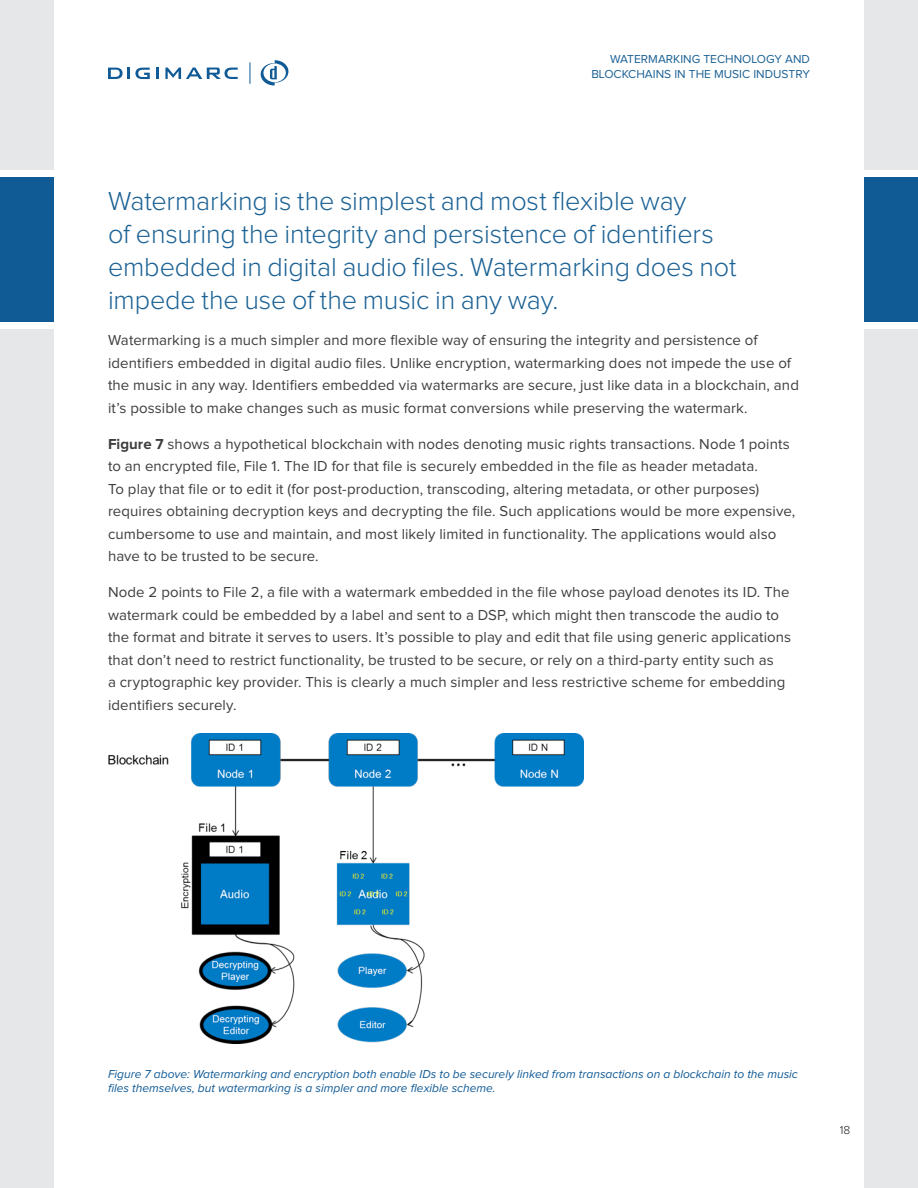
<style>
.page{position:relative;width:918px;height:1188px;background:#fff}
.page>*{position:absolute;margin:0;border:0;box-sizing:border-box;transform-origin:0 0}
.pull_out_text{font:300 27px/33px "Proxima Nova";letter-spacing:-.005em;color:#1b6194}
.Body_Med_10pt{font:15px/22.5px "Proxima Nova";letter-spacing:.005em;color:#3e3e3f}
.t1{font:italic 12px/14.4px "Proxima Nova";color:#105a96}
.t2{font:12px/15px "Proxima Nova";color:#1b6194;text-align:right}
.t3{font:300 12px "Proxima Nova";color:#231f20}
.s1{font-weight:700}
</style>
<div class="page">
<div style="left:864px;top:0;width:54px;height:1188px;background:#e6e7e9"></div>
<div style="left:0;top:0;width:54px;height:1188px;background:#e6e7e9"></div>
<svg style="left:156px;top:68px;width:3px;height:11px"></svg>
<svg style="left:108px;top:68px;width:42px;height:11px"></svg>
<svg style="left:165px;top:68px;width:73px;height:11px"></svg>
<svg style="left:261px;top:60px;width:27px;height:25px"></svg>
<svg style="left:249px;top:62px;width:1px;height:22px"></svg>
<img style="left:108px;top:733px;width:475px;height:311px">
<div style="left:0;top:177px;width:54px;height:145px;background:#105a96"></div>
<div style="left:0;top:170px;width:54px;height:7px;background:#fff"></div>
<div style="left:0;top:322px;width:54px;height:7px;background:#fff"></div>
<div style="left:864px;top:177px;width:54px;height:145px;background:#105a96"></div>
<div style="left:864px;top:170px;width:54px;height:7px;background:#fff"></div>
<div style="left:864px;top:322px;width:54px;height:7px;background:#fff"></div>
<p class="t2" style="left:591px;top:52px;width:220px">WATERMARKING TECHNOLOGY AND<br>BLOCKCHAINS IN THE MUSIC INDUSTRY</p>
<p class="pull_out_text" style="left:108px;top:185px;width:630px">Watermarking is the simplest and most flexible way<br>of ensuring the integrity and persistence of identifiers embedded in digital audio files. Watermarking does not impede the use of the music in any way.</p>
<p class="Body_Med_10pt" style="left:108px;top:329px;width:692px">Watermarking is a much simpler and more flexible way of ensuring the integrity and persistence of identifiers embedded in digital audio files. Unlike encryption, watermarking does not impede the use of the music in any way. Identifiers embedded via watermarks are secure, just like data in a blockchain, and it’s possible to make changes such as music format conversions while preserving the watermark.</p>
<p class="Body_Med_10pt" style="left:108px;top:433px;width:689px"><span class="s1">Figure 7</span> shows a hypothetical blockchain with nodes denoting music rights transactions. Node 1 points to an encrypted file, File 1. The ID for that file is securely embedded in the file as header metadata.<br>To play that file or to edit it (for post-production, transcoding, altering metadata, or other purposes) requires obtaining decryption keys and decrypting the file. Such applications would be more expensive, cumbersome to use and maintain, and most likely limited in functionality. The applications would also have to be trusted to be secure.</p>
<p class="Body_Med_10pt" style="left:108px;top:581px;width:685px">Node 2 points to File 2, a file with a watermark embedded in the file whose payload denotes its ID. The watermark could be embedded by a label and sent to a DSP, which might then transcode the audio to the format and bitrate it serves to users. It’s possible to play and edit that file using generic applications that don’t need to restrict functionality, be trusted to be secure, or rely on a third-party entity such as<br>a cryptographic key provider. This is clearly a much simpler and less restrictive scheme for embedding identifiers securely.</p>
<p class="t1" style="left:108px;top:1067px;width:691px">Figure 7 above: Watermarking and encryption both enable IDs to be securely linked from transactions on a blockchain to the music files themselves, but watermarking is a simpler and more flexible scheme.</p>
<p class="t3" style="left:840px;top:1123px;width:12px">18</p>
</div>
